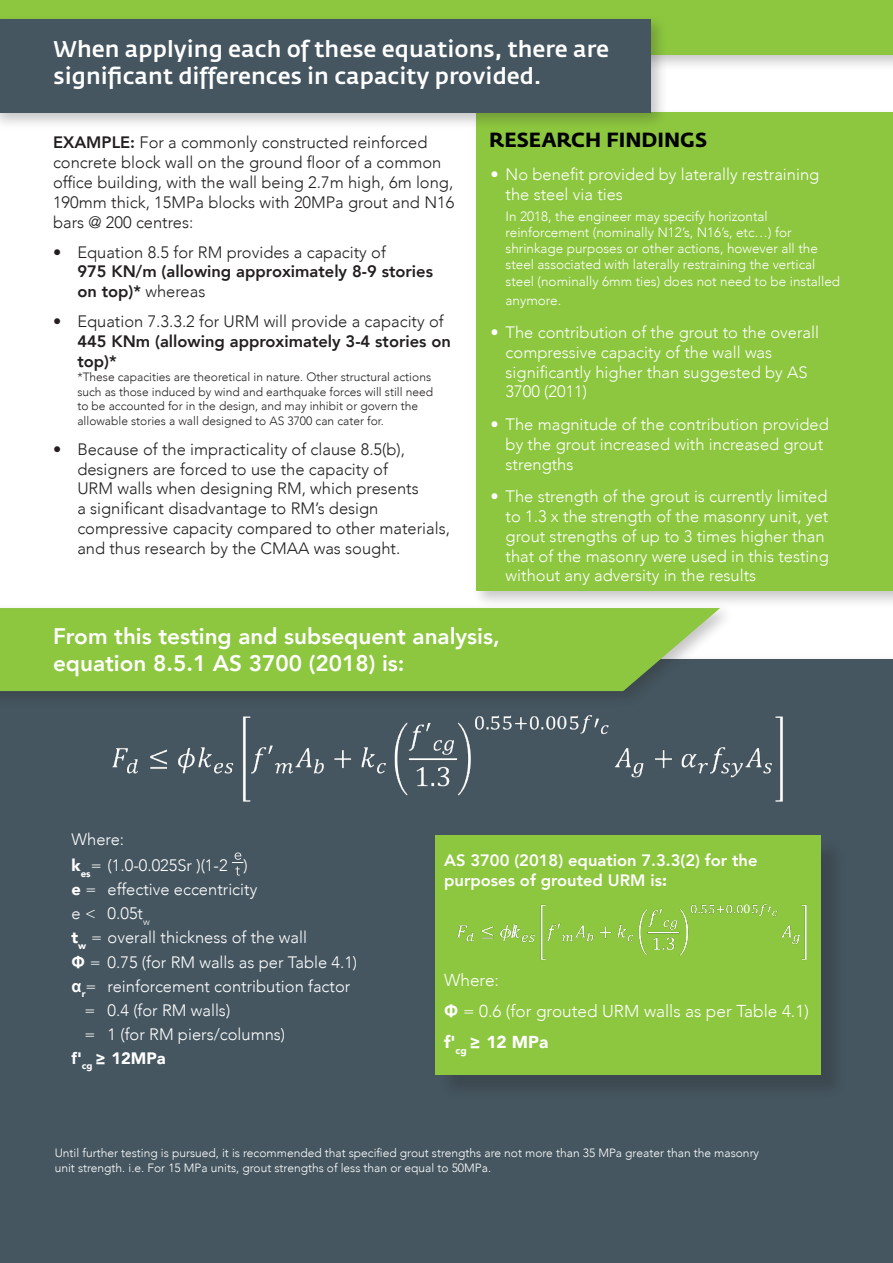
<style>
.page{position:relative;width:893px;height:1263px;background:#fff}
.page>*{position:absolute;margin:0;border:0;box-sizing:border-box;transform-origin:0 0}
.Body{font:500 22.5px/27px "Fedra Sans";color:#fff}
.Body-2{font:800 22.5px/27px "Avenir";color:#fff}
.t1{font:20.55px "Minion Pro";color:#fff;scale:1.07 1}
.Body-3{font:700 20.25px "Fedra Sans";color:#000}
.Body-4{font:300 17.25px "Avenir";color:#fff}
.Body-5{font:900 17.25px "Avenir";color:#fff}
.Body-6{font:300 16.5px/19.8px "Avenir";color:#fff}
.Body-7{font:300 16.5px/19.8px "Avenir";color:#231f20}
.t2{font:800 16.5px/19.8px "Avenir";color:#231f20}
.Body-8{font:800 16.5px/19.8px "Avenir";color:#fff}
.Body-9{font:900 16.5px "Avenir";color:#fff}
.t3{font:300 13.5px/16.2px "Avenir";color:#fff}
.t4{font:13.35px "Minion Pro";color:#fff;scale:1.07 1}
.t5{font:300 12px/14.4px "Avenir";color:#231f20}
.Body-10{font:300 12px/14.4px "Avenir";color:#fff}
.s1{font-weight:800}
.s2{font-weight:300}
.s3{font-weight:900}
.s4{font-family:"Arial";font-weight:700}
</style>
<div class="page">
<div style="left:0;top:0;width:893px;height:72px;background:#231f20;opacity:.25"></div>
<div style="left:0;top:0;width:893px;height:54px;background:#8dc73f"></div>
<div style="left:471px;top:108px;width:422px;height:500px;background:#231f20;opacity:.25"></div>
<div style="left:476px;top:113px;width:417px;height:478px;background:#8dc73f"></div>
<div style="left:0;top:659px;width:893px;height:604px;background:#455660"></div>
<div style="left:0;top:603px;width:735px;height:105px;background:#231f20;opacity:.25"></div>
<div style="left:0;top:608px;width:720px;height:83px;background:#8dc73f"></div>
<div style="left:0;top:14px;width:668px;height:116px;background:#231f20;opacity:.25"></div>
<div style="left:0;top:19px;width:650px;height:94px;background:#455660"></div>
<svg style="left:232px;top:852px;width:11px;height:23px"></svg>
<div style="left:439px;top:838px;width:408px;height:262px;background:#3f4d56"></div>
<div style="left:435px;top:835px;width:386px;height:239px;background:#8dc73f"></div>
<img style="left:112px;top:715px;width:671px;height:87px">
<div style="left:557px;top:714px;width:10px;height:16px;background:#455660"></div>
<img style="left:516px;top:924px;width:19px;height:19px">
<img style="left:456px;top:924px;width:60px;height:18px">
<img style="left:540px;top:903px;width:267px;height:57px">
<div style="left:743px;top:903px;width:8px;height:10px;background:#8dc73f"></div>
<p class="Body" style="left:54px;top:36px;width:557px">When applying each of these equations, there are significant differences in capacity provided.</p>
<p class="Body-7" style="left:53px;top:133px;width:403px"><span class="s1">EXAMPLE:</span> For a commonly constructed reinforced concrete block wall on the ground floor of a common office building, with the wall being 2.7m high, 6m long, 190mm thick, 15MPa blocks with 20MPa grout and N16 bars @ 200 centres:</p>
<p class="t2" style="left:77px;top:242px;width:357px;text-indent:-24px"><span class="s2">• Equation 8.5 for RM provides a capacity of<br></span>975 KN/m (allowing approximately 8-9 stories on top)* <span class="s2">whereas</span></p>
<p class="t2" style="left:77px;top:312px;width:375px;text-indent:-24px"><span class="s2">• Equation 7.3.3.2 for URM will provide a capacity of<br></span>445 KNm (allowing approximately 3-4 stories on top)*</p>
<p class="t5" style="left:77px;top:370px;width:357px">*These capacities are theoretical in nature. Other structural actions such as those induced by wind and earthquake forces will still need to be accounted for in the design, and may inhibit or govern the allowable stories a wall designed to AS 3700 can cater for.</p>
<p class="Body-7" style="left:77px;top:439px;width:374px;text-indent:-24px">• Because of the impracticality of clause 8.5(b), designers are forced to use the capacity of<br>URM walls when designing RM, which presents<br>a significant disadvantage to RM’s design compressive capacity compared to other materials, and thus research by the CMAA was sought.</p>
<p class="Body-3" style="left:489px;top:128px;width:220px">RESEARCH FINDINGS</p>
<p class="Body-6" style="left:506px;top:164px;width:315px;text-indent:-15px">• No benefit provided by laterally restraining the steel via ties</p>
<p class="t3" style="left:506px;top:208px;width:336px">In 2018, the engineer may specify horizontal reinforcement (nominally N12’s, N16’s, etc…) for shrinkage purposes or other actions, however all the steel associated with laterally restraining the vertical steel (nominally 6mm ties) does not need to be installed</p>
<p class="t3" style="left:506px;top:293px;width:57px">anymore.</p>
<p class="Body-6" style="left:506px;top:322px;width:315px;text-indent:-15px">• The contribution of the grout to the overall compressive capacity of the wall was significantly higher than suggested by AS 3700 (2011)</p>
<p class="Body-6" style="left:506px;top:414px;width:325px;text-indent:-15px">• The magnitude of the contribution provided by the grout increased with increased grout strengths</p>
<p class="Body-6" style="left:506px;top:486px;width:325px;text-indent:-15px">• The strength of the grout is currently limited to 1.3 x the strength of the masonry unit, yet grout strengths of up to 3 times higher than that of the masonry were used in this testing without any adversity in the results</p>
<p class="Body-2" style="left:53px;top:623px;width:448px">From this testing and subsequent analysis, equation 8.5.1 AS 3700 (2018) is:</p>
<p class="t1" style="left:557px;top:709px;width:11px">0</p>
<p class="Body-6" style="left:72px;top:829px;width:54px">Where:</p>
<p class="Body-6" style="left:72px;top:856px;width:178px"><span class="s3">k</span><sub>es</sub>= (1.0-0.025Sr )(1-2 )</p>
<p class="Body-6" style="left:72px;top:880px;width:187px"><span class="s3">e</span> = effective eccentricity</p>
<p class="Body-6" style="left:72px;top:904px;width:80px">e &lt; 0.05t<sub>w</sub></p>
<p class="Body-6" style="left:72px;top:928px;width:237px"><span class="s3">t</span><sub>w</sub> = overall thickness of the wall</p>
<p class="Body-6" style="left:72px;top:952px;width:287px"><span class="s4">Φ</span> = 0.75 (for RM walls as per Table 4.1)</p>
<p class="Body-6" style="left:72px;top:976px;width:280px"><span class="s4">α</span><sub>r</sub>= reinforcement contribution factor</p>
<p class="Body-6" style="left:84px;top:1000px;width:147px">= 0.4 (for RM walls)</p>
<p class="Body-6" style="left:84px;top:1024px;width:202px">= 1 (for RM piers/columns)</p>
<p class="Body-9" style="left:72px;top:1044px;width:96px"><span class="s4">f</span>'<sub>cg</sub> ≥ 12MPa</p>
<p class="Body-8" style="left:444px;top:850px;width:315px">AS 3700 (2018) equation 7.3.3(2) for the purposes of grouted URM is<span class="s3">:</span></p>
<p class="t4" style="left:743px;top:900px;width:8px">0</p>
<p class="Body-4" style="left:444px;top:970px;width:56px">Where:</p>
<p class="Body-4" style="left:444px;top:1001px;width:366px"><span class="s4">Φ</span> = 0.6 (for grouted URM walls as per Table 4.1)</p>
<p class="Body-5" style="left:444px;top:1027px;width:106px">f'<sub>cg</sub> ≥ 12 MPa</p>
<p class="Body-10" style="left:55px;top:1146px;width:706px">Until further testing is pursued, it is recommended that specified grout strengths are not more than 35 MPa greater than the masonry unit strength. i.e. For 15 MPa units, grout strengths of less than or equal to 50MPa.</p>
</div>
